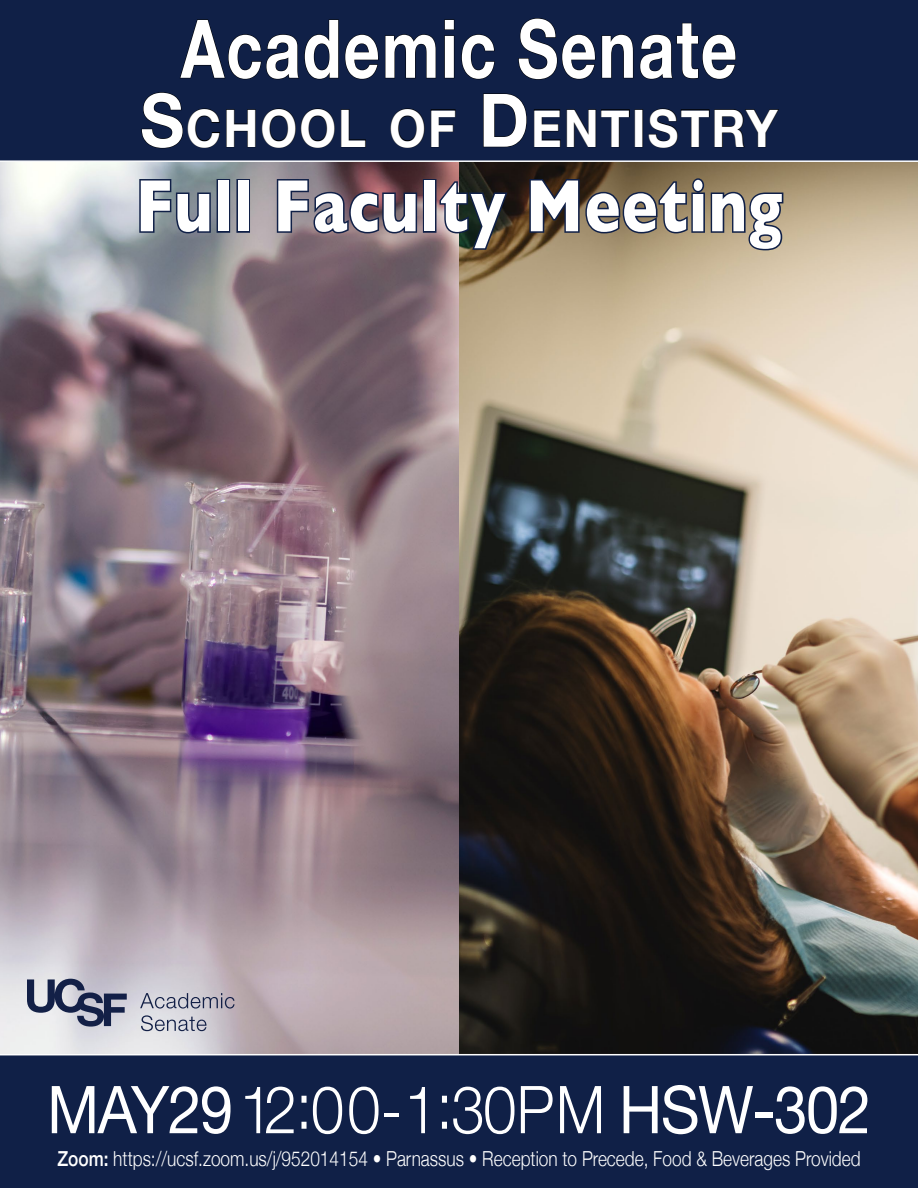
<style>
.page{position:relative;width:918px;height:1188px;background:#fff}
.page>*{position:absolute;margin:0;border:0;box-sizing:border-box;transform-origin:0 0}
.t1{font:700 81px "Helvetica Neue";letter-spacing:.03em;color:#fff;scale:.78 1}
.t2{font:700 75px "Gill Sans";letter-spacing:.025em;color:#fff;scale:.8 1}
.t3{font:66px "Helvetica Neue";letter-spacing:-.025em;color:#fff;scale:.91 1}
.t4{font:700 51.6px "Helvetica Neue";letter-spacing:.045em;color:#fff;scale:.92 1}
.t5{font:300 20.7px "Helvetica Neue";color:#fff;scale:.83 1}
.s1{font-size:73.8px}
.s2{font-weight:300}
.s3{font-weight:500}
</style>
<div class="page">
<img style="left:459px;top:162px;width:459px;height:892px">
<img style="left:0;top:162px;width:459px;height:892px">
<div style="left:0;top:0;width:918px;height:161px;background:#102047"></div>
<div style="left:0;top:1055px;width:918px;height:133px;background:#102047"></div>
<hr style="left:0;top:160px;width:918px;height:2px;background:#fff">
<svg style="left:138px;top:178px;width:74px;height:57px;background:#6d7a8a"></svg>
<div style="left:217px;top:179px;width:13px;height:54px;border:3px solid #102047"></div>
<div style="left:236px;top:179px;width:14px;height:54px;border:3px solid #102047"></div>
<svg style="left:275px;top:178px;width:144px;height:58px;background:#695b6a"></svg>
<div style="left:423px;top:179px;width:13px;height:54px;border:3px solid #102047"></div>
<img style="left:438px;top:180px;width:72px;height:71px">
<svg style="left:528px;top:177px;width:257px;height:75px;background:#756a5a"></svg>
<svg style="left:141px;top:92px;width:79px;height:57px"></svg>
<svg style="left:226px;top:109px;width:30px;height:38px"></svg>
<svg style="left:262px;top:108px;width:73px;height:40px"></svg>
<svg style="left:341px;top:109px;width:25px;height:38px"></svg>
<svg style="left:390px;top:108px;width:35px;height:40px"></svg>
<svg style="left:431px;top:109px;width:25px;height:38px"></svg>
<svg style="left:483px;top:93px;width:44px;height:54px"></svg>
<svg style="left:534px;top:109px;width:96px;height:38px"></svg>
<div style="left:635px;top:110px;width:8px;height:37px;border:1px solid #000"></div>
<svg style="left:648px;top:108px;width:131px;height:40px"></svg>
<svg style="left:180px;top:19px;width:159px;height:61px"></svg>
<svg style="left:345px;top:34px;width:34px;height:46px"></svg>
<svg style="left:385px;top:34px;width:51px;height:45px"></svg>
<svg style="left:444px;top:19px;width:11px;height:60px"></svg>
<svg style="left:461px;top:34px;width:34px;height:46px"></svg>
<svg style="left:518px;top:18px;width:116px;height:62px"></svg>
<svg style="left:640px;top:23px;width:96px;height:57px"></svg>
<svg style="left:140px;top:993px;width:95px;height:16px;background:#a7a6b4"></svg>
<svg style="left:141px;top:1015px;width:66px;height:16px"></svg>
<svg style="left:27px;top:979px;width:100px;height:48px;background:#8d91a4"></svg>
<h1 class="t1" style="left:181px;top:-15px;width:715px">Academic Senate</h1>
<h3 class="t4" style="left:140px;top:88px;width:694px"><span class="s1">S</span>CHOOL OF <span class="s1">D</span>ENTISTRY</h3>
<h2 class="t2" style="left:136px;top:146px;width:810px">Full Faculty Meeting</h2>
<h3 class="t3" style="left:47px;top:1062px;width:907px">MAY29 <span class="s2">12:00-1:30PM</span> HSW-302</h3>
<p class="t5" style="left:57px;top:1142px;width:969px"><span class="s3">Zoom:</span> https://ucsf.zoom.us/j/952014154 • Parnassus • Reception to Precede, Food &amp; Beverages Provided</p>
</div>
